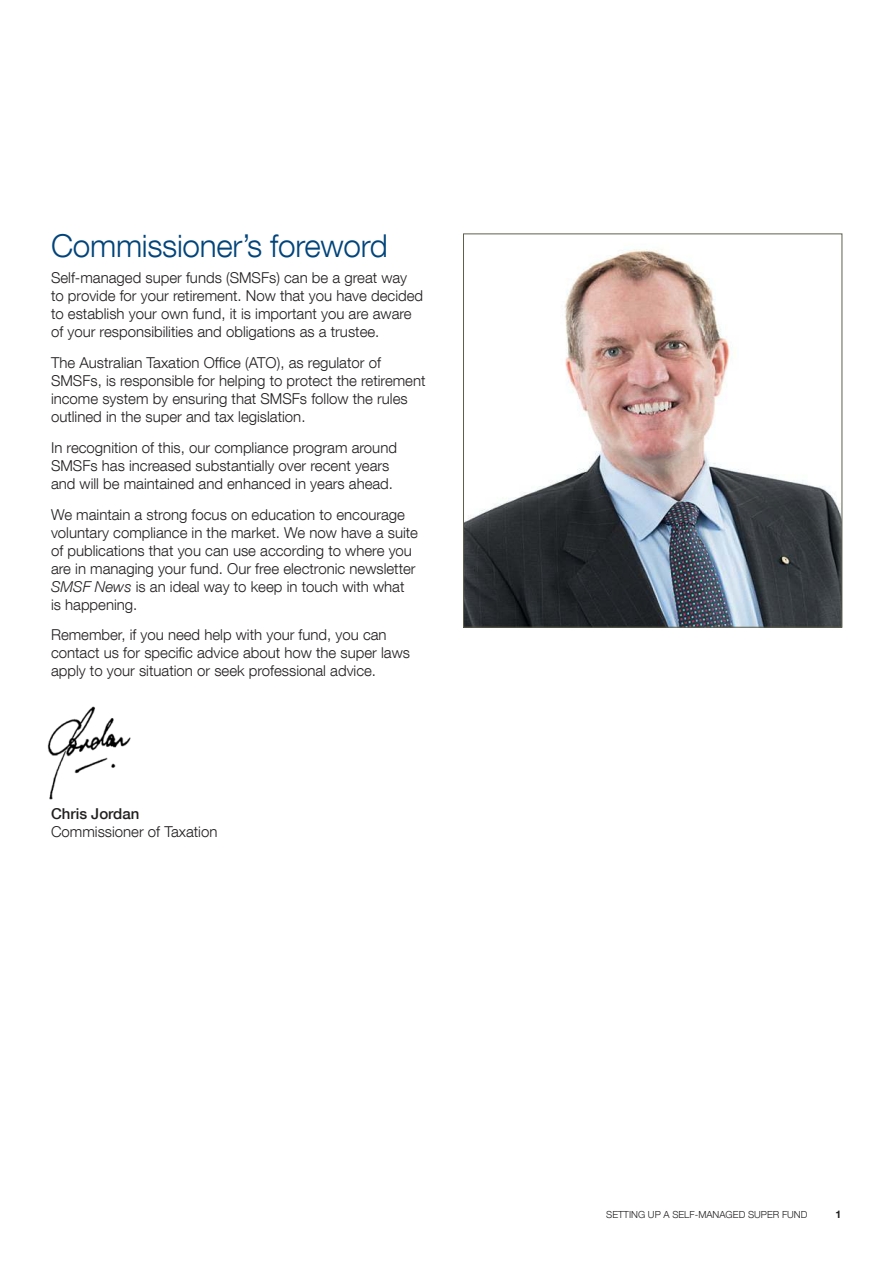
<style>
.page{position:relative;width:893px;height:1263px;background:#fff}
.page>*{position:absolute;margin:0;border:0;box-sizing:border-box;transform-origin:0 0}
.t1{font:300 31.5px "Helvetica Neue LT Com";letter-spacing:-.01em;color:#00447b}
.t2{font:300 15px/18px "Helvetica Neue LT Com";color:#221f1f}
.t3{font:500 15px "Helvetica Neue LT Com";color:#221f1f}
.t4{font:700 10.5px "Helvetica Neue LT Com";color:#221f1f}
.t5{font:300 9.75px "Helvetica Neue LT Com";color:#221f1f}
.s1{font-style:italic}
</style>
<div class="page">
<img style="left:47px;top:706px;width:84px;height:94px">
<img style="left:465px;top:249px;width:375px;height:376px">
<div style="left:463px;top:234px;width:379px;height:393px;border:1px solid #5f604b"></div>
<h1 class="t1" style="left:51px;top:226px;width:338px">Commissioner’s foreword</h1>
<p class="t2" style="left:51px;top:269px;width:374px">Self‑managed super funds (SMSFs) can be a great way to provide for your retirement. Now that you have decided to establish your own fund, it is important you are aware of your responsibilities and obligations as a trustee.</p>
<p class="t2" style="left:51px;top:353px;width:376px">The Australian Taxation Ofi ce (ATO), as regulator of SMSFs, is responsible for helping to protect the retirement income system by ensuring that SMSFs follow the rules outlined in the super and tax legislation.</p>
<p class="t2" style="left:51px;top:438px;width:347px">In recognition of this, our compliance program around<br>SMSFs has increased substantially over recent years and will be maintained and enhanced in years ahead.</p>
<p class="t2" style="left:51px;top:505px;width:369px">We maintain a strong focus on education to encourage voluntary compliance in the market. We now have a suite of publications that you can use according to where you are in managing your fund. Our free electronic newsletter <span class="s1">SMSF News</span> is an ideal way to keep in touch with what is happening.</p>
<p class="t2" style="left:51px;top:626px;width:360px">Remember, if you need help with your fund, you can contact us for speciic advice about how the super laws apply to your situation or seek professional advice.</p>
<p class="t3" style="left:51px;top:808px;width:90px">Chris Jordan</p>
<p class="t2" style="left:51px;top:822px;width:168px">Commissioner of Taxation</p>
<p class="t5" style="left:606px;top:1208px;width:203px">SETTING UP A SELF‑MANAGED SUPER FUND</p>
<p class="t4" style="left:836px;top:1207px;width:7px">1</p>
</div>
